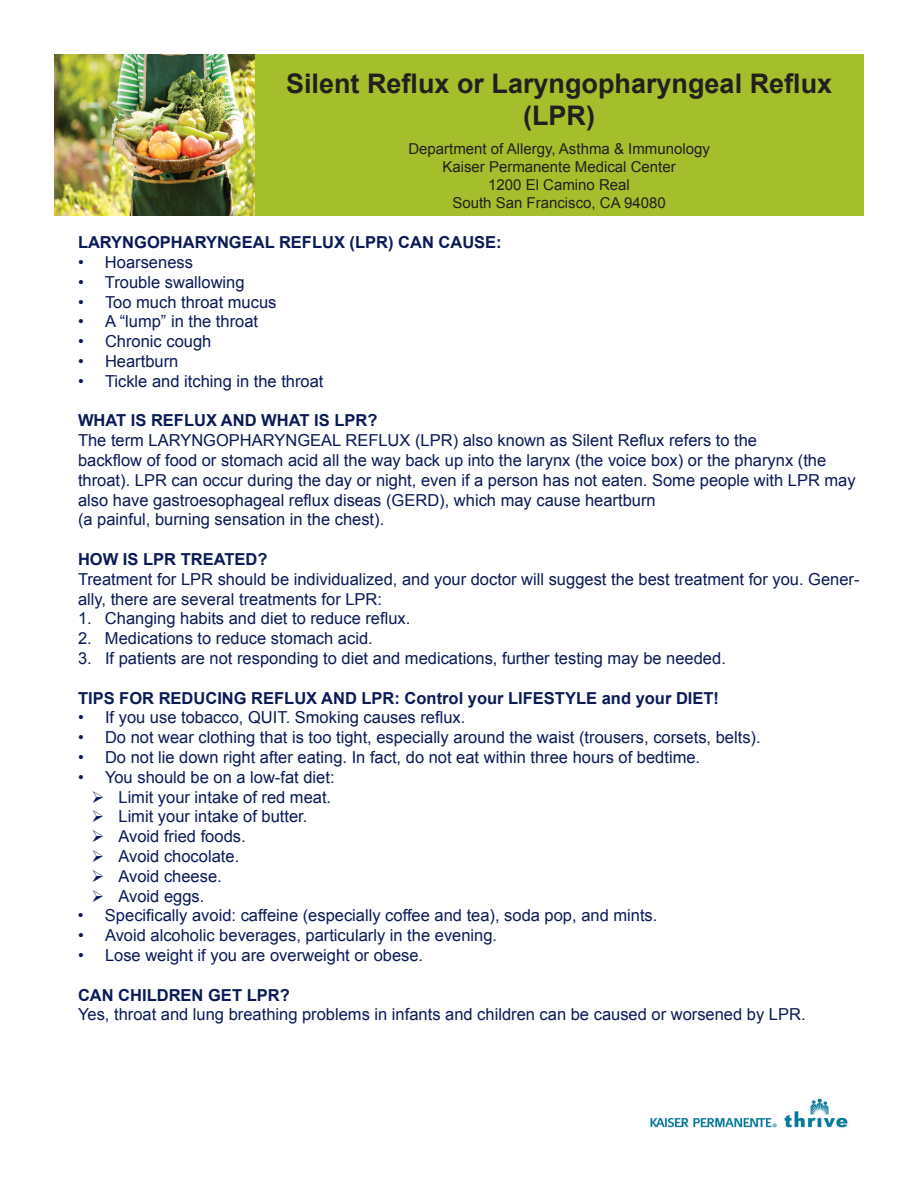
<style>
.page{position:relative;width:918px;height:1188px;background:#fff}
.page>*{position:absolute;margin:0;border:0;box-sizing:border-box;transform-origin:0 0}
.t1{font:700 27px/32.4px "Arial";color:#231f20;text-align:center}
.t2{font:16.5px/19.8px "Arial";color:#0a1a58}
.t3{font:700 16.5px "Arial";color:#0a1a58}
.t4{font:15px/18px "Arial";color:#231f20;text-align:center}
.s1{font-weight:700}
</style>
<div class="page">
<div style="left:254px;top:54px;width:610px;height:162px;background:#a5be2b"></div>
<img style="left:54px;top:54px;width:200px;height:162px">
<img style="left:650px;top:1098px;width:198px;height:30px">
<h1 class="t1" style="left:286px;top:68px;width:548px">Silent Reflux or Laryngopharyngeal Reflux (LPR)</h1>
<h1 class="t4" style="left:408px;top:140px;width:303px">Department of Allergy, Asthma &amp; Immunology<br>Kaiser Permanente Medical Center<br>1200 El Camino Real<br>South San Francisco, CA 94080</h1>
<p class="t3" style="left:78px;top:232px;width:425px">LARYNGOPHARYNGEAL REFLUX (LPR) CAN CAUSE:</p>
<p class="t2" style="left:78px;top:253px;width:117px">• Hoarseness</p>
<p class="t2" style="left:78px;top:272px;width:168px">• Trouble swallowing</p>
<p class="t2" style="left:78px;top:292px;width:200px">• Too much throat mucus</p>
<p class="t2" style="left:78px;top:312px;width:182px">• A “lump” in the throat</p>
<p class="t2" style="left:78px;top:332px;width:135px">• Chronic cough</p>
<p class="t2" style="left:78px;top:352px;width:102px">• Heartburn</p>
<p class="t2" style="left:78px;top:371px;width:247px">• Tickle and itching in the throat</p>
<p class="t2" style="left:78px;top:411px;width:779px"><span class="s1">WHAT IS REFLUX AND WHAT IS LPR?<br></span>The term LARYNGOPHARYNGEAL REFLUX (LPR) also known as Silent Reflux refers to the<br>backflow of food or stomach acid all the way back up into the larynx (the voice box) or the pharynx (the throat). LPR can occur during the day or night, even if a person has not eaten. Some people with LPR may also have gastroesophageal reflux diseas (GERD), which may cause heartburn<br>(a painful, burning sensation in the chest).</p>
<p class="t2" style="left:78px;top:550px;width:783px"><span class="s1">HOW IS LPR TREATED?<br></span>Treatment for LPR should be individualized, and your doctor will suggest the best treatment for you. Gener&shy;ally, there are several treatments for LPR:</p>
<p class="t2" style="left:78px;top:609px;width:334px">1. Changing habits and diet to reduce reflux.</p>
<p class="t2" style="left:78px;top:629px;width:296px">2. Medications to reduce stomach acid.</p>
<p class="t2" style="left:78px;top:649px;width:649px">3. If patients are not responding to diet and medications, further testing may be needed.</p>
<p class="t3" style="left:78px;top:687px;width:643px">TIPS FOR REDUCING REFLUX AND LPR: Control your LIFESTYLE and your DIET!</p>
<p class="t2" style="left:78px;top:708px;width:389px">• If you use tobacco, QUIT. Smoking causes reflux.</p>
<p class="t2" style="left:78px;top:728px;width:684px">• Do not wear clothing that is too tight, especially around the waist (trousers, corsets, belts).</p>
<p class="t2" style="left:78px;top:748px;width:624px">• Do not lie down right after eating. In fact, do not eat within three hours of bedtime.</p>
<p class="t2" style="left:118px;top:767px;width:218px;text-indent:-40px">• You should be on a low-fat diet:<br>Limit your intake of red meat.<br>Limit your intake of butter.<br>Avoid fried foods.<br>Avoid chocolate.<br>Avoid cheese.<br>Avoid eggs.</p>
<p class="t2" style="left:78px;top:906px;width:581px">• Specifically avoid: caffeine (especially coffee and tea), soda pop, and mints.</p>
<p class="t2" style="left:78px;top:926px;width:421px">• Avoid alcoholic beverages, particularly in the evening.</p>
<p class="t2" style="left:78px;top:946px;width:347px">• Lose weight if you are overweight or obese.</p>
<p class="t2" style="left:78px;top:985px;width:729px"><span class="s1">CAN CHILDREN GET LPR?<br></span>Yes, throat and lung breathing problems in infants and children can be caused or worsened by LPR.</p>
</div>
